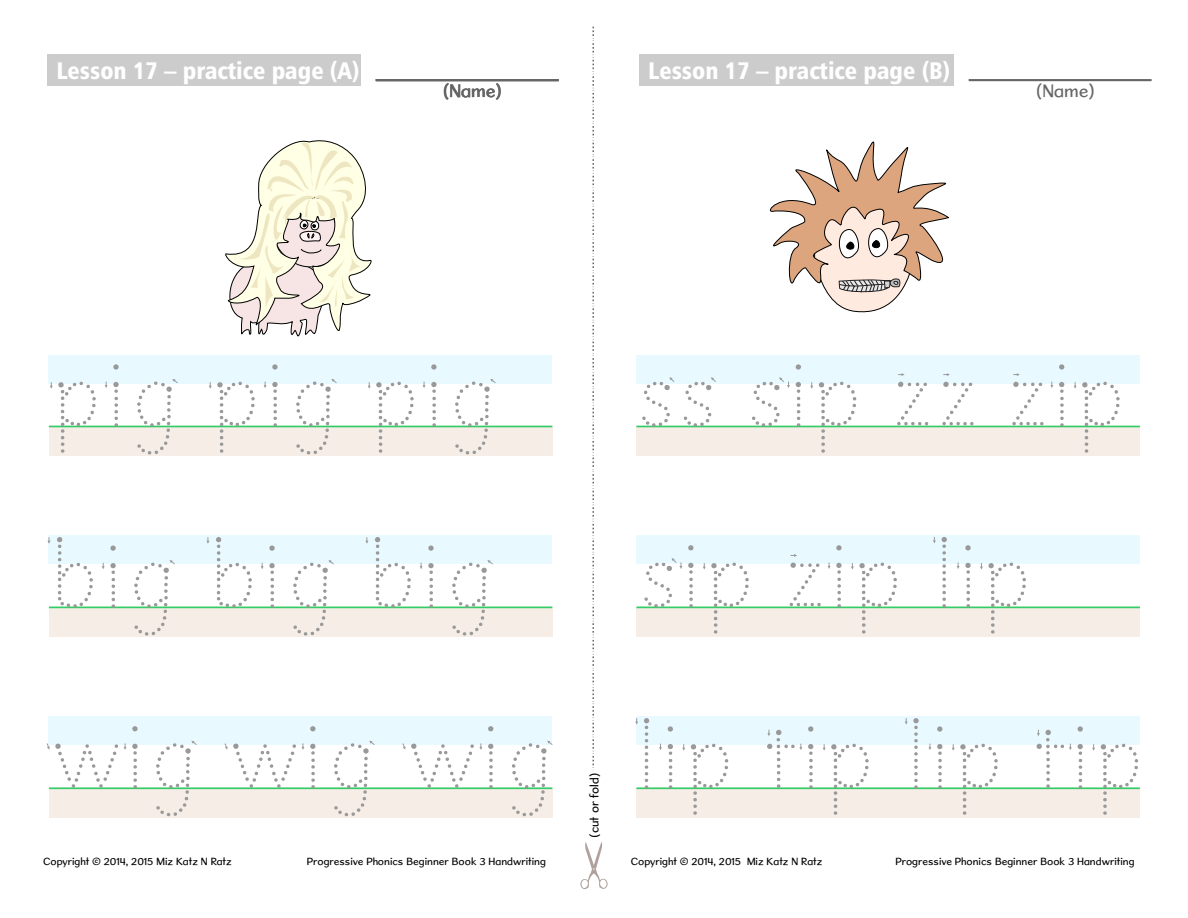
<style>
.page{position:relative;width:1188px;height:918px;background:#fff}
.page>*{position:absolute;margin:0;border:0;box-sizing:border-box;transform-origin:0 0}
.t1{font:97.5px/180.9px "Sassoon Sans US Dotted B";color:#999}
.t2{font:24px "Humanist 777 BT Black Condensed B";color:#fff}
.t3{font:18px "Sweater School Rg";color:#666}
.t4{font:12px "Sweater School Rg";color:#000}
.t5{font:10.5px "Sweater School Rg";color:#000}
</style>
<div class="page">
<div style="left:48px;top:355px;width:504px;height:29px;background:#e8faff"></div>
<div style="left:49px;top:427px;width:503px;height:29px;background:#f5ede6"></div>
<hr style="left:49px;top:426px;width:503px;height:1px;background:#3c6">
<div style="left:48px;top:535px;width:504px;height:29px;background:#e8faff"></div>
<div style="left:49px;top:608px;width:503px;height:29px;background:#f5ede6"></div>
<hr style="left:49px;top:607px;width:503px;height:1px;background:#3c6">
<div style="left:48px;top:716px;width:504px;height:29px;background:#e8faff"></div>
<div style="left:49px;top:789px;width:503px;height:29px;background:#f5ede6"></div>
<hr style="left:49px;top:787px;width:503px;height:2px;background:#3c6">
<div style="left:636px;top:355px;width:504px;height:29px;background:#e8faff"></div>
<div style="left:636px;top:427px;width:504px;height:29px;background:#f5ede6"></div>
<hr style="left:636px;top:426px;width:504px;height:1px;background:#3c6">
<div style="left:636px;top:535px;width:504px;height:29px;background:#e8faff"></div>
<div style="left:636px;top:608px;width:504px;height:29px;background:#f5ede6"></div>
<hr style="left:636px;top:607px;width:504px;height:1px;background:#3c6">
<div style="left:636px;top:716px;width:504px;height:29px;background:#e8faff"></div>
<div style="left:636px;top:789px;width:504px;height:29px;background:#f5ede6"></div>
<hr style="left:636px;top:787px;width:504px;height:2px;background:#3c6">
<svg style="left:593px;top:27px;width:1px;height:741px"></svg>
<svg style="left:580px;top:842px;width:28px;height:47px"></svg>
<hr style="left:969px;top:79px;width:183px;height:2px;background:#666">
<div style="left:639px;top:54px;width:314px;height:32px;background:#ccc"></div>
<svg style="left:769px;top:141px;width:180px;height:172px"></svg>
<svg style="left:225px;top:140px;width:147px;height:197px"></svg>
<div style="left:47px;top:54px;width:313px;height:32px;background:#ccc"></div>
<hr style="left:376px;top:79px;width:183px;height:2px;background:#666">
<h2 class="t2" style="left:56px;top:61px;width:105px">Exercise 1</h2>
<h2 class="t2" style="left:198px;top:61px;width:105px">age 1 of 2</h2>
<h2 class="t2" style="left:56px;top:61px;width:305px">Lesson 17 – practice page (A)</h2>
<h3 class="t3" style="left:443px;top:84px;width:61px">(Name)</h3>
<h2 class="t2" style="left:648px;top:61px;width:303px">Lesson 17 – practice page (B)</h2>
<h3 class="t3" style="left:1036px;top:84px;width:61px">(Name)</h3>
<h1 class="t1" style="left:47px;top:316px;width:511px">pig pig pig big big big wig wig wig</h1>
<p class="t4" style="left:590px;top:838px;width:66px;rotate:-90deg">(cut or fold)</p>
<h1 class="t1" style="left:635px;top:316px;width:494px">ss sip zz zip</h1>
<h1 class="t1" style="left:634px;top:496px;width:514px">sip zip lip lip tip lip tip</h1>
<p class="t5" style="left:43px;top:857px;width:190px">Copyright © 2014, 2015 Miz Katz N Ratz</p>
<p class="t5" style="left:307px;top:857px;width:241px">Progressive Phonics Beginner Book 3 Handwriting</p>
<p class="t5" style="left:631px;top:857px;width:193px">Copyright © 2014, 2015 Miz Katz N Ratz</p>
<p class="t5" style="left:896px;top:857px;width:241px">Progressive Phonics Beginner Book 3 Handwriting</p>
</div>
